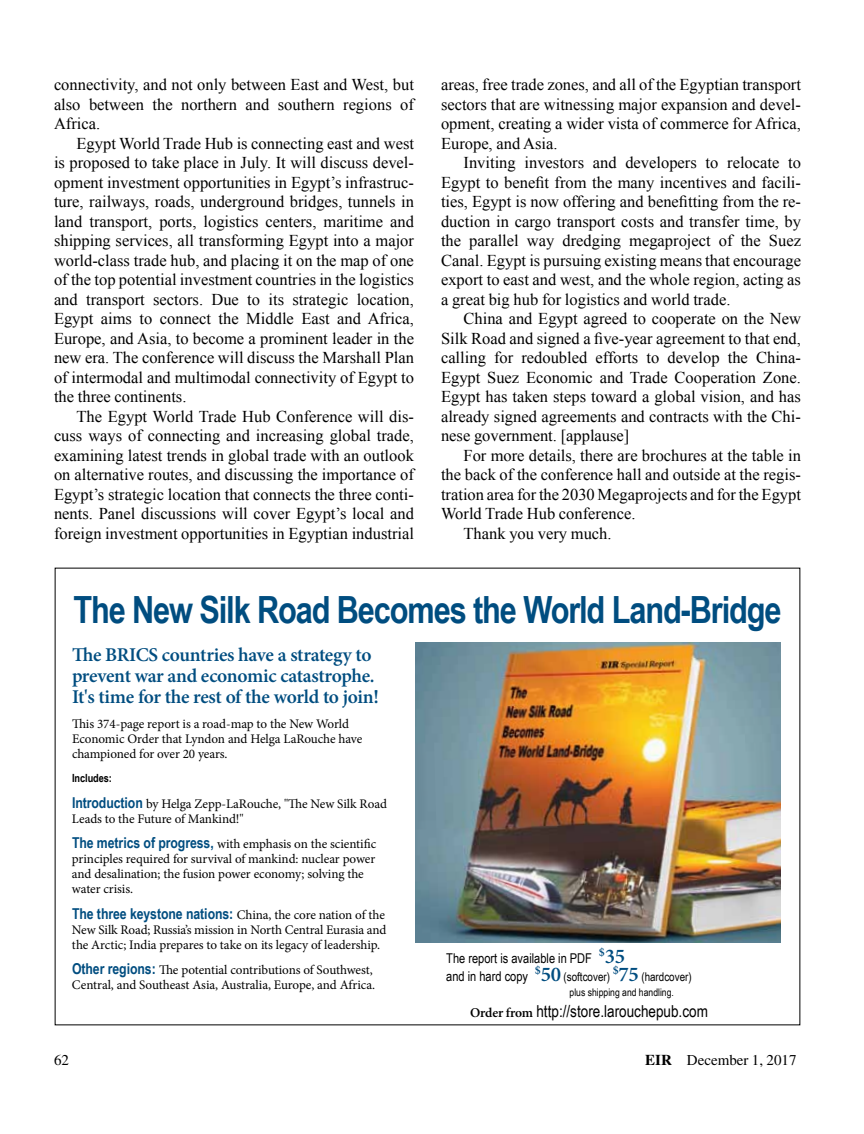
<style>
.page{position:relative;width:864px;height:1134px;background:#fff}
.page>*{position:absolute;margin:0;border:0;box-sizing:border-box;transform-origin:0 0}
.t1{font:700 37.5px "Arial Narrow";letter-spacing:-.03em;color:#004d80}
.t2{font:600 21px "Minion Pro";color:#004d80}
.t3{font:600 19.5px/21px "Minion Pro";letter-spacing:-.015em;color:#004d80}
.t4{font:16.5px/19.5px "Times New Roman";color:#000;text-align:justify}
.t5{font:16.5px "Arial Narrow";color:#000}
.t6{font:700 15px "Arial Narrow";letter-spacing:-.005em;color:#004d80}
.t7{font:15px "Times";color:#000}
.t8{font:13.5px "Arial Narrow";color:#000}
.t9{font:13.2px/15px "Minion Pro";letter-spacing:-.01em;color:#000}
.t10{font:12px "Arial Narrow";color:#000}
.t11{font:700 11.25px "Arial Narrow";letter-spacing:-.005em;color:#000}
.t12{font:10.5px "Arial Narrow";color:#000}
.s1{font-family:"Arial Narrow";font-weight:700;font-size:15px;color:#004d80}
.s2{font-family:"Minion Pro";font-weight:400;font-size:13.2px;color:#000}
.s3{font-family:"Minion Pro";font-weight:600;font-size:21px;color:#004d80}
.s4{font-family:"Minion Pro";font-weight:600;font-size:13.5px}
.s5{font-weight:700}
</style>
<div class="page">
<img style="left:416px;top:642px;width:364px;height:301px">
<p class="t4" style="left:54px;top:74px;width:362px">connectivity, and not only between East and West, but also between the northern and southern regions of Africa.</p>
<p class="t4" style="left:54px;top:133px;width:362px;text-indent:23px">Egypt World Trade Hub is connecting east and west is proposed to take place in July. It will discuss devel&shy;opment investment opportunities in Egypt’s infrastruc&shy;ture, railways, roads, underground bridges, tunnels in land transport, ports, logistics centers, maritime and shipping services, all transforming Egypt into a major world-class trade hub, and placing it on the map of one of the top potential investment countries in the logistics and transport sectors. Due to its strategic location, Egypt aims to connect the Middle East and Africa, Europe, and Asia, to become a prominent leader in the new era. The conference will discuss the Marshall Plan of intermodal and multimodal connectivity of Egypt to the three continents.</p>
<p class="t4" style="left:54px;top:406px;width:362px;text-indent:23px">The Egypt World Trade Hub Conference will dis&shy;cuss ways of connecting and increasing global trade, examining latest trends in global trade with an outlook on alternative routes, and discussing the importance of Egypt’s strategic location that connects the three conti&shy;nents. Panel discussions will cover Egypt’s local and foreign investment opportunities in Egyptian industrial</p>
<p class="t4" style="left:441px;top:75px;width:362px">areas, free trade zones, and all of the Egyptian transport sectors that are witnessing major expansion and devel&shy;opment, creating a wider vista of commerce for Africa, Europe, and Asia.</p>
<p class="t4" style="left:441px;top:153px;width:362px;text-indent:23px">Inviting investors and developers to relocate to Egypt to benefit from the many incentives and facili&shy;ties, Egypt is now offering and benefitting from the re&shy;duction in cargo transport costs and transfer time, by the parallel way dredging megaproject of the Suez Canal. Egypt is pursuing existing means that encourage export to east and west, and the whole region, acting as a great big hub for logistics and world trade.</p>
<p class="t4" style="left:441px;top:309px;width:362px;text-indent:23px">China and Egypt agreed to cooperate on the New Silk Road and signed a five-year agreement to that end, calling for redoubled efforts to develop the China-Egypt Suez Economic and Trade Cooperation Zone.<br>Egypt has taken steps toward a global vision, and has already signed agreements and contracts with the Chi&shy;nese government. [applause]</p>
<p class="t4" style="left:464px;top:445px;width:339px">For more details, there are brochures at the table in</p>
<p class="t4" style="left:441px;top:465px;width:361px">the back of the conference hall and outside at the regis-</p>
<p class="t4" style="left:441px;top:484px;width:362px">tration area for the 2030 Megaprojects and for the Egypt</p>
<p class="t4" style="left:441px;top:504px;width:196px">World Trade Hub conference.</p>
<p class="t4" style="left:464px;top:523px;width:150px">Thank you very much.</p>
<h1 class="t1" style="left:73px;top:581px;width:710px">The New Silk Road Becomes the World Land-Bridge</h1>
<p class="t3" style="left:72px;top:644px;width:308px">The BRICS countries have a strategy to prevent war and economic catastrophe.<br>It's time for the rest of the world to join!</p>
<p class="t9" style="left:72px;top:717px;width:292px">This 374-page report is a road-map to the New World<br>Economic Order that Lyndon and Helga LaRouche have championed for over 20 years.</p>
<p class="t11" style="left:72px;top:770px;width:42px">Includes:</p>
<p class="t9" style="left:72px;top:796px;width:317px"><span class="s1">Introduction</span> by Helga Zepp-LaRouche, "The New Silk Road<br>Leads to the Future of Mankind!"</p>
<p class="t9" style="left:72px;top:837px;width:306px"><span class="s1">The metrics of progress,</span> with emphasis on the scientific principles required for survival of mankind: nuclear power and desalination; the fusion power economy; solving the water crisis.</p>
<p class="t6" style="left:72px;top:902px;width:314px">The three keystone nations: <span class="s2">China, the core nation of the</span></p>
<p class="t9" style="left:72px;top:922px;width:316px">New Silk Road; Russia’s mission in North Central Eurasia and the Arctic; India prepares to take on its legacy of leadership.</p>
<p class="t9" style="left:72px;top:963px;width:305px"><span class="s1">Other regions:</span> The potential contributions of Southwest,<br>Central, and Southeast Asia, Australia, Europe, and Africa.</p>
<p class="t8" style="left:446px;top:949px;width:147px">The report is available in PDF</p>
<p class="t2" style="left:599px;top:942px;width:28px"><sup>$</sup>35</p>
<p class="t8" style="left:446px;top:967px;width:83px">and in hard copy</p>
<p class="t10" style="left:535px;top:968px;width:158px"><sup>$</sup><span class="s3">50</span> (softcover) <sup>$</sup><span class="s3">75</span> (hardcover)</p>
<p class="t12" style="left:570px;top:985px;width:106px">plus shipping and handling.</p>
<p class="t5" style="left:470px;top:999px;width:239px"><span class="s4">Order from</span> http://store.larouchepub.com</p>
<p class="t7" style="left:54px;top:1052px;width:16px">62</p>
<p class="t7" style="left:645px;top:1052px;width:153px"><span class="s5">EIR</span> December 1, 2017</p>
</div>
